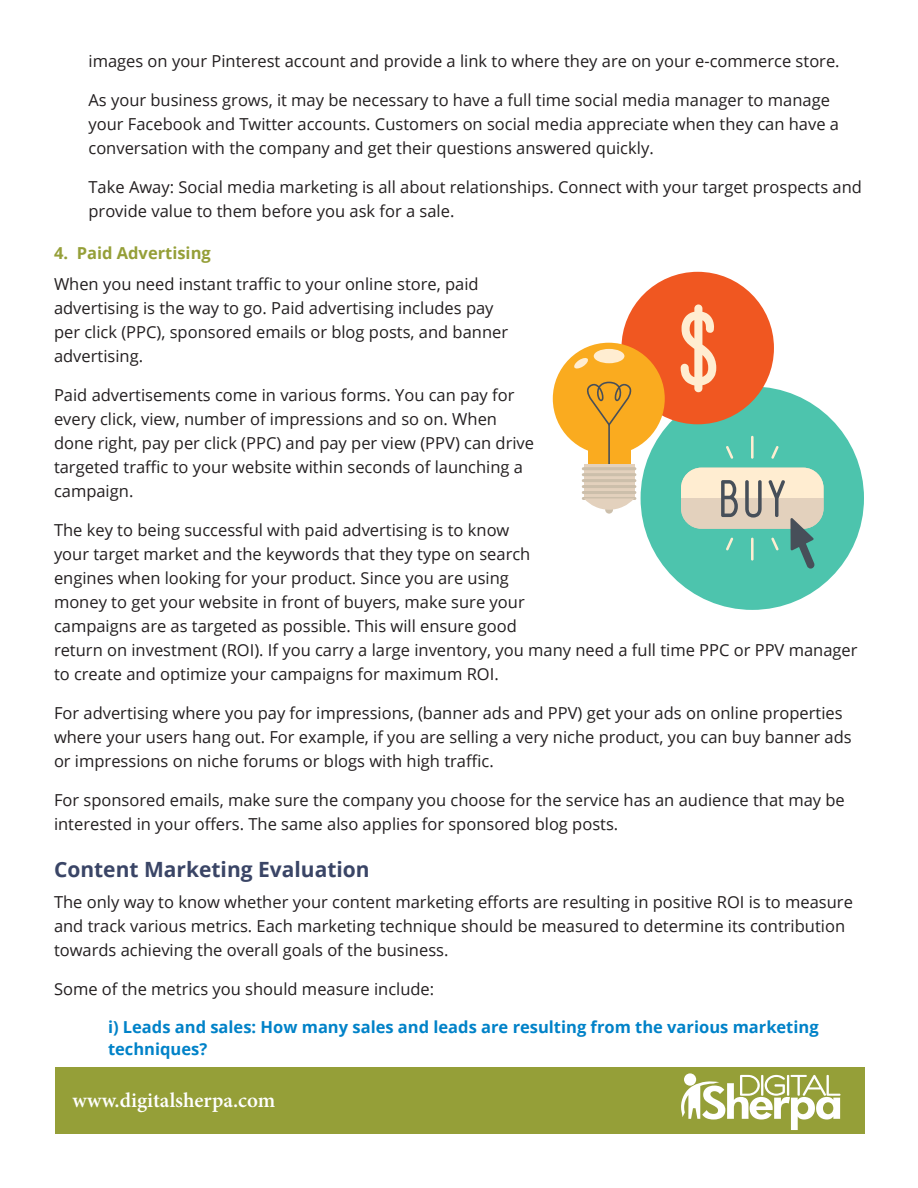
<style>
.page{position:relative;width:918px;height:1188px;background:#fff}
.page>*{position:absolute;margin:0;border:0;box-sizing:border-box;transform-origin:0 0}
.Normal__Web{font:700 21px "Open Sans";color:#3a4566}
.t1{font:600 21px "Minion Pro";color:#fff}
.t2{font:16.5px/24px "Open Sans";color:#231f20}
.List_Paragraph{font:700 16.5px/22.5px "Open Sans";color:#0082c8}
.Normal__Web-2{font:700 16.5px "Open Sans";color:#959f38}
</style>
<div class="page">
<div style="left:55px;top:1067px;width:810px;height:67px;background:#959f38"></div>
<svg style="left:684px;top:1073px;width:12px;height:13px"></svg>
<svg style="left:681px;top:1075px;width:160px;height:55px"></svg>
<div style="left:641px;top:386px;width:223px;height:224px;background:#4dc4ad;border-radius:50%"></div>
<hr style="left:751px;top:436px;width:3px;height:23px;background:#ffedd1">
<svg style="left:726px;top:446px;width:7px;height:13px"></svg>
<svg style="left:771px;top:446px;width:8px;height:13px"></svg>
<svg style="left:681px;top:468px;width:143px;height:101px"></svg>
<div style="left:621px;top:272px;width:153px;height:152px;background:#f05721;border-radius:76px"></div>
<svg style="left:681px;top:304px;width:35px;height:88px"></svg>
<div style="left:553px;top:343px;width:112px;height:112px;background:#faab1f;border-radius:50%"></div>
<div style="left:588px;top:441px;width:42px;height:40px;background:#faab1f"></div>
<div style="left:594px;top:349px;width:30px;height:14px;background:#ffedd1;border-radius:50%"></div>
<svg style="left:574px;top:358px;width:14px;height:11px"></svg>
<svg style="left:587px;top:382px;width:45px;height:43px"></svg>
<hr style="left:608px;top:424px;width:2px;height:46px;background:#474f59">
<div style="left:584px;top:464px;width:50px;height:34px;background:#e3d1bd"></div>
<hr style="left:582px;top:467px;width:54px;height:3px;background:#ccbfab;border-radius:2px">
<hr style="left:582px;top:473px;width:54px;height:3px;background:#ccbfab;border-radius:2px">
<hr style="left:582px;top:479px;width:54px;height:3px;background:#ccbfab;border-radius:2px">
<div style="left:605px;top:506px;width:8px;height:8px;background:#ccbfab;border-radius:50%"></div>
<hr style="left:582px;top:485px;width:54px;height:3px;background:#ccbfab;border-radius:2px">
<hr style="left:582px;top:491px;width:54px;height:3px;background:#ccbfab;border-radius:2px">
<hr style="left:582px;top:497px;width:54px;height:3px;background:#ccbfab;border-radius:2px">
<svg style="left:585px;top:498px;width:49px;height:12px"></svg>
<p class="t2" style="left:88px;top:48px;width:753px">images on your Pinterest account and provide a link to where they are on your e-commerce store.</p>
<p class="t2" style="left:88px;top:87px;width:752px">As your business grows, it may be necessary to have a full time social media manager to manage your Facebook and Twitter accounts. Customers on social media appreciate when they can have a conversation with the company and get their questions answered quickly.</p>
<p class="t2" style="left:88px;top:174px;width:775px">Take Away: Social media marketing is all about relationships. Connect with your target prospects and provide value to them before you ask for a sale.</p>
<p class="Normal__Web-2" style="left:54px;top:241px;width:158px">4. Paid Advertising</p>
<p class="t2" style="left:54px;top:272px;width:456px">When you need instant traffic to your online store, paid advertising is the way to go. Paid advertising includes pay per click (PPC), sponsored emails or blog posts, and banner advertising.</p>
<p class="t2" style="left:54px;top:383px;width:482px">Paid advertisements come in various forms. You can pay for every click, view, number of impressions and so on. When done right, pay per click (PPC) and pay per view (PPV) can drive targeted traffic to your website within seconds of launching a campaign.</p>
<p class="t2" style="left:54px;top:518px;width:805px">The key to being successful with paid advertising is to know<br>your target market and the keywords that they type on search<br>engines when looking for your product. Since you are using<br>money to get your website in front of buyers, make sure your<br>campaigns are as targeted as possible. This will ensure good<br>return on investment (ROI). If you carry a large inventory, you many need a full time PPC or PPV manager to create and optimize your campaigns for maximum ROI.</p>
<p class="t2" style="left:54px;top:701px;width:799px">For advertising where you pay for impressions, (banner ads and PPV) get your ads on online properties where your users hang out. For example, if you are selling a very niche product, you can buy banner ads or impressions on niche forums or blogs with high traffic.</p>
<p class="t2" style="left:54px;top:788px;width:792px">For sponsored emails, make sure the company you choose for the service has an audience that may be interested in your offers. The same also applies for sponsored blog posts.</p>
<p class="Normal__Web" style="left:54px;top:854px;width:317px">Content Marketing Evaluation</p>
<p class="t2" style="left:54px;top:890px;width:800px">The only way to know whether your content marketing efforts are resulting in positive ROI is to measure and track various metrics. Each marketing technique should be measured to determine its contribution towards achieving the overall goals of the business.</p>
<p class="t2" style="left:54px;top:977px;width:382px">Some of the metrics you should measure include:</p>
<p class="List_Paragraph" style="left:108px;top:1015px;width:712px">i) Leads and sales: How many sales and leads are resulting from the various marketing techniques?</p>
<p class="t1" style="left:73px;top:1086px;width:204px">www.digitalsherpa.com</p>
</div>
